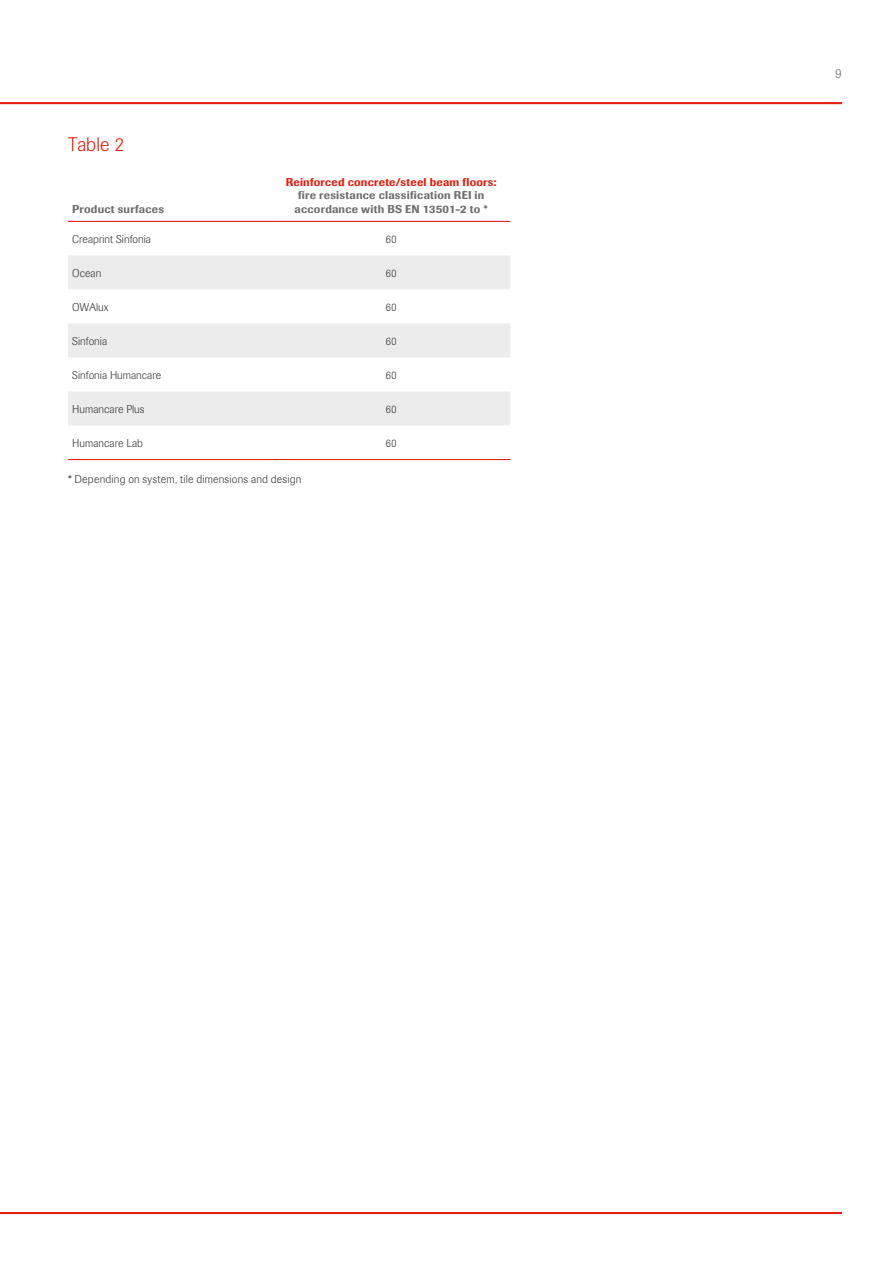
<style>
.page{position:relative;width:893px;height:1263px;background:#fff}
.page>*{position:absolute;margin:0;border:0;box-sizing:border-box;transform-origin:0 0}
.t1{font:300 19.5px "Imago Pro";color:#e41f0d}
.t2{font:300 13.5px "Imago Pro";color:#6f6f6e}
.t3{font:300 11.25px "Imago Pro";color:#3b3b3a}
.t4{font:500 11.25px/13.5px "Imago Pro";letter-spacing:.02em;color:#6f6f6e;text-align:center}
.t5{font:300 11.25px "Imago Pro";letter-spacing:.02em;color:#3b3b3a}
.t6{font:500 11.25px "Imago Pro";letter-spacing:.02em;color:#e41f0d}
</style>
<div class="page">
<hr style="left:0;top:1212px;width:842px;height:2px;background:#e41f0d">
<hr style="left:0;top:102px;width:842px;height:2px;background:#e41f0d">
<svg style="left:68px;top:255px;width:442px;height:170px;fill:#ececec"></svg>
<hr style="left:68px;top:221px;width:204px;height:1px;background:#e41f0d">
<hr style="left:272px;top:221px;width:238px;height:1px;background:#e41f0d">
<hr style="left:68px;top:459px;width:204px;height:1px;background:#e41f0d">
<hr style="left:272px;top:459px;width:238px;height:1px;background:#e41f0d">
<h1 class="t1" style="left:68px;top:131px;width:58px">Table 2</h1>
<p class="t4" style="left:72px;top:202px;width:93px">Product surfaces</p>
<p class="t6" style="left:286px;top:175px;width:212px">Reinforced concrete/steel beam floors:</p>
<p class="t4" style="left:295px;top:189px;width:195px">fire resistance classification REI in accordance with BS EN 13501-2 to *</p>
<p class="t3" style="left:72px;top:231px;width:80px">Creaprint Sinfonia</p>
<p class="t3" style="left:386px;top:231px;width:13px">60</p>
<p class="t3" style="left:72px;top:265px;width:31px">Ocean</p>
<p class="t3" style="left:386px;top:265px;width:13px">60</p>
<p class="t3" style="left:72px;top:299px;width:38px">OWAlux</p>
<p class="t3" style="left:386px;top:299px;width:13px">60</p>
<p class="t3" style="left:72px;top:333px;width:36px">Sinfonia</p>
<p class="t3" style="left:386px;top:333px;width:13px">60</p>
<p class="t3" style="left:72px;top:367px;width:91px">Sinfonia Humancare</p>
<p class="t3" style="left:386px;top:367px;width:13px">60</p>
<p class="t3" style="left:72px;top:401px;width:74px">Humancare Plus</p>
<p class="t3" style="left:386px;top:401px;width:13px">60</p>
<p class="t3" style="left:72px;top:436px;width:72px">Humancare Lab</p>
<p class="t3" style="left:386px;top:436px;width:13px">60</p>
<p class="t5" style="left:68px;top:472px;width:235px">* Depending on system, tile dimensions and design</p>
<p class="t2" style="left:835px;top:65px;width:8px">9</p>
</div>
